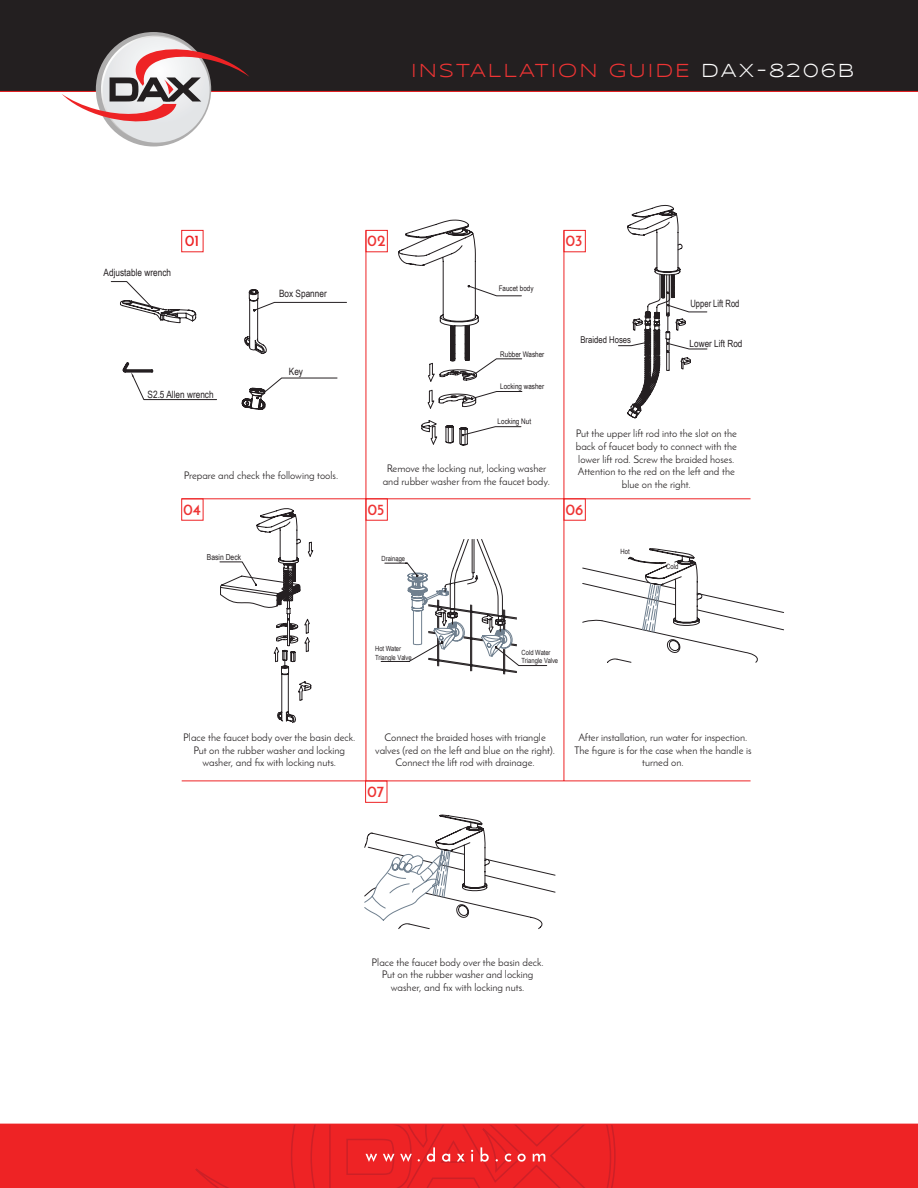
<style>
.page{position:relative;width:918px;height:1188px;background:#fff}
.page>*{position:absolute;margin:0;border:0;box-sizing:border-box;transform-origin:0 0}
.t1{font:19.5px "Syncopate";letter-spacing:.1em;color:#ee3434}
.t2{font:700 15.6px "Josefin Sans";color:#ee3434}
.t3{font:700 15.6px "Josefin Sans";color:#ee2325}
.t4{font:10.5px/12.6px "Josefin Sans";color:#231f20;text-align:center}
.t5{font:10.05px "Arial Narrow";color:#241f21}
.t6{font:10.05px "Arial Narrow";color:#241f21;scale:.92 1}
.t7{font:9.9px "Arial Narrow";color:#241f21}
.t8{font:9.45px "Arial Narrow";color:#241f21}
.t9{font:8.25px "Arial Narrow";color:#241f21}
.t10{font:7.8px "Arial Narrow";color:#241f21}
.t11{font:7.2px "Arial Narrow";color:#241f21}
.t12{font:7.05px/8.6px "Arial Narrow";color:#241f21}
.s1{color:#fff}
</style>
<div class="page">
<div style="left:0;top:1124px;width:918px;height:64px;background:#ee2325"></div>
<svg style="left:195px;top:1125px;width:421px;height:63px"></svg>
<div style="left:0;top:0;width:918px;height:91px;background:#231f20"></div>
<hr style="left:0;top:91px;width:918px;height:1px;background:#ee2325">
<svg style="left:62px;top:36px;width:187px;height:107px"></svg>
<svg style="left:181px;top:230px;width:570px;height:552px"></svg>
<div style="left:366px;top:230px;width:22px;height:22px;border:1px solid #ee2325"></div>
<div style="left:564px;top:230px;width:22px;height:22px;border:1px solid #ee2325"></div>
<div style="left:181px;top:498px;width:22px;height:23px;border:1px solid #ee2325"></div>
<div style="left:366px;top:498px;width:22px;height:23px;border:1px solid #ee2325"></div>
<div style="left:365px;top:781px;width:22px;height:22px;border:1px solid #ee2325"></div>
<div style="left:564px;top:498px;width:22px;height:23px;border:1px solid #ee2325"></div>
<svg style="left:111px;top:281px;width:236px;height:129px"></svg>
<svg style="left:397px;top:220px;width:125px;height:225px"></svg>
<svg style="left:618px;top:204px;width:89px;height:214px"></svg>
<svg style="left:381px;top:539px;width:166px;height:135px"></svg>
<svg style="left:220px;top:508px;width:93px;height:215px"></svg>
<svg style="left:582px;top:548px;width:202px;height:115px"></svg>
<svg style="left:364px;top:815px;width:192px;height:114px"></svg>
<p class="t1" style="left:411px;top:60px;width:445px">INSTALLATION GUIDE <span class="s1">DAX-8206B</span></p>
<p class="t5" style="left:104px;top:265px;width:69px">Adjustable wrench</p>
<h2 class="t3" style="left:185px;top:231px;width:16px">01</h2>
<p class="t2" style="left:367px;top:231px;width:20px">02</p>
<p class="t2" style="left:565px;top:231px;width:19px">03</p>
<p class="t5" style="left:279px;top:286px;width:49px">Box Spanner</p>
<p class="t10" style="left:499px;top:283px;width:36px">Faucet body</p>
<p class="t8" style="left:580px;top:333px;width:52px">Braided Hoses</p>
<p class="t5" style="left:148px;top:387px;width:68px">S2.5 Allen wrench</p>
<p class="t5" style="left:289px;top:364px;width:16px">Key</p>
<p class="t10" style="left:500px;top:349px;width:46px">Rubber Washer</p>
<p class="t10" style="left:500px;top:380px;width:46px">Locking washer</p>
<p class="t10" style="left:498px;top:416px;width:35px">Locking Nut</p>
<p class="t6" style="left:691px;top:297px;width:55px">Upper Lift Rod</p>
<p class="t7" style="left:690px;top:336px;width:54px">Lower Lift Rod</p>
<p class="t4" style="left:184px;top:469px;width:156px">Prepare and check the following tools.</p>
<p class="t4" style="left:383px;top:462px;width:169px">Remove the locking nut, locking washer and rubber washer from the faucet body.</p>
<p class="t4" style="left:576px;top:427px;width:163px;text-align:justify">Put the upper lift rod into the slot on the back of faucet body to connect with the lower lift rod. Screw the braided hoses.</p>
<p class="t4" style="left:578px;top:465px;width:159px">Attention to the red on the left and the blue on the right.</p>
<p class="t2" style="left:183px;top:499px;width:20px">04</p>
<p class="t9" style="left:207px;top:551px;width:36px">Basin Deck</p>
<p class="t2" style="left:367px;top:499px;width:18px">05</p>
<p class="t2" style="left:565px;top:499px;width:20px">06</p>
<p class="t12" style="left:382px;top:554px;width:25px">Drainage</p>
<p class="t11" style="left:621px;top:546px;width:11px">Hot</p>
<p class="t11" style="left:666px;top:561px;width:14px">Cold</p>
<p class="t12" style="left:375px;top:644px;width:38px;rotate:1deg">Hot Water<br>Triangle Valve</p>
<p class="t12" style="left:522px;top:648px;width:38px">Cold Water<br>Triangle Valve</p>
<p class="t4" style="left:183px;top:731px;width:174px">Place the faucet body over the basin deck.<br>Put on the rubber washer and locking washer, and fix with locking nuts.</p>
<p class="t4" style="left:375px;top:731px;width:181px">Connect the braided hoses with triangle valves (red on the left and blue on the right).<br>Connect the lift rod with drainage.</p>
<p class="t4" style="left:574px;top:731px;width:179px">After installation, run water for inspection.<br>The figure is for the case when the handle is turned on.</p>
<p class="t2" style="left:367px;top:781px;width:19px">07</p>
<p class="t4" style="left:372px;top:956px;width:174px">Place the faucet body over the basin deck.<br>Put on the rubber washer and locking washer, and fix with locking nuts.</p>
</div>
